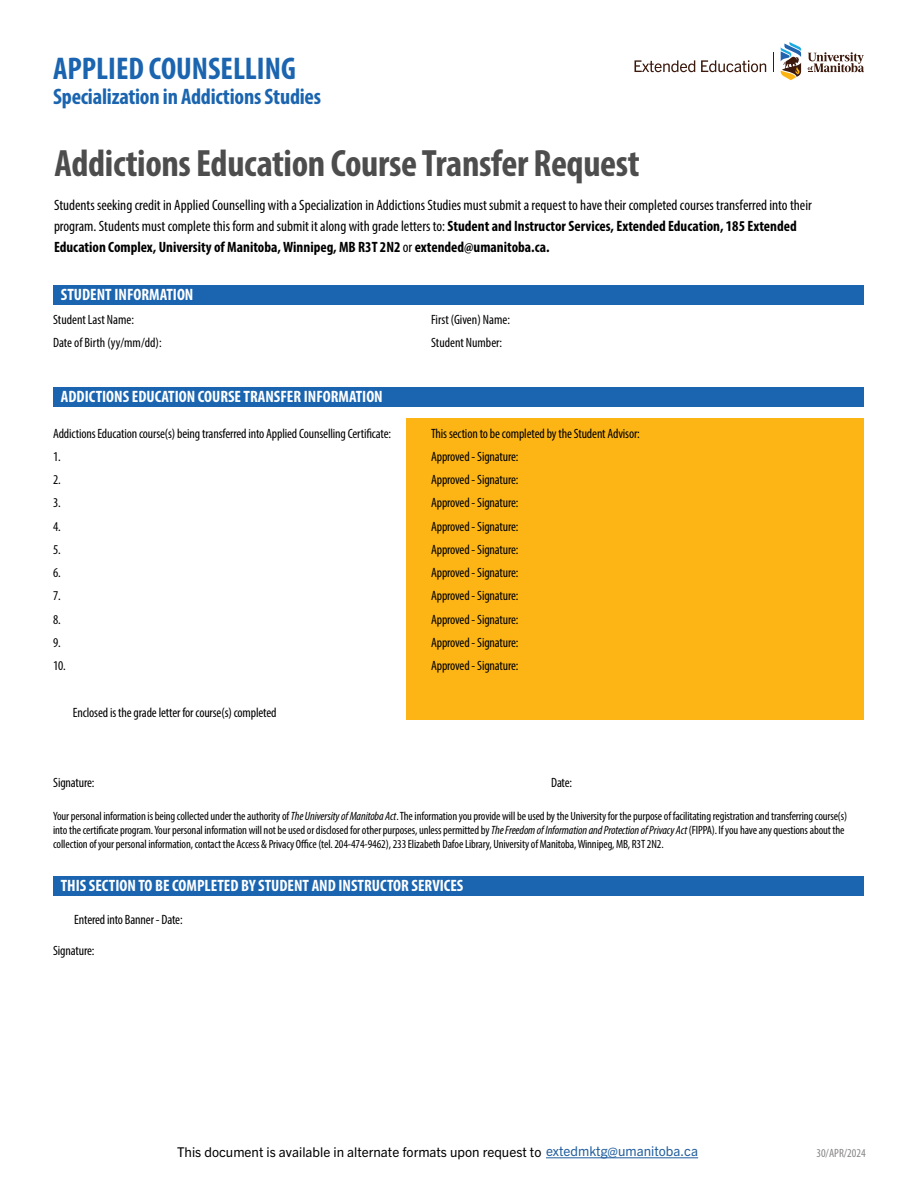
<style>
.page{position:relative;width:918px;height:1188px;background:#fff}
.page>*{position:absolute;margin:0;border:0;box-sizing:border-box;transform-origin:0 0}
.Heading_3{font:700 condensed 38.25px "Myriad Pro";letter-spacing:-.01em;color:#4e4d4d}
.Heading_1{font:700 condensed 31.5px "Myriad Pro";color:#1b65b0}
.Heading_2{font:700 condensed 22.5px "Myriad Pro";letter-spacing:-.01em;color:#1b65b0}
.Heading_4{font:700 condensed 16.5px "Myriad Pro";color:#fff}
.Paragraph_Style_1{font:condensed 15px "Myriad Pro";color:#000}
.Paragraph_Style_1-2{font:700 condensed 15px "Myriad Pro";color:#000}
.Paragraph_Style_3{font:condensed 13.5px "Myriad Pro";letter-spacing:-.01em;color:#000}
.t1{font:13.5px "Trade Gothic Next LT Pro";color:#000}
.Paragraph_Style_2{font:condensed 13.5px "Myriad Pro";color:#000}
.Paragraph_Style_4{font:condensed 13.5px "Myriad Pro";letter-spacing:-.01em;color:#000}
.t2{font:condensed 12px/14.4px "Myriad Pro";letter-spacing:-.01em;color:#000}
.t3{font:condensed 12px "Myriad Pro";color:#878586}
.s1{font-weight:700}
.s2{font-weight:400}
.s3{font-style:italic}
.s4{color:#215e9e}
</style>
<div class="page">
<svg style="left:773px;top:53px;width:1px;height:19px"></svg>
<svg style="left:634px;top:60px;width:61px;height:12px"></svg>
<svg style="left:701px;top:60px;width:65px;height:12px"></svg>
<svg style="left:808px;top:52px;width:56px;height:20px"></svg>
<svg style="left:780px;top:42px;width:22px;height:39px"></svg>
<hr style="left:546px;top:1157px;width:152px;height:1px;background:#215e9e">
<div style="left:407px;top:419px;width:457px;height:301px;background:#fcb515"></div>
<div style="left:53px;top:285px;width:811px;height:20px;background:#1b65b0"></div>
<div style="left:53px;top:387px;width:811px;height:19px;background:#1b65b0"></div>
<div style="left:53px;top:876px;width:811px;height:20px;background:#1b65b0"></div>
<h1 class="Heading_1" style="left:53px;top:49px;width:244px">APPLIED COUNSELLING</h1>
<h2 class="Heading_2" style="left:53px;top:82px;width:270px">Specialization in Addictions Studies</h2>
<h3 class="Heading_3" style="left:55px;top:139px;width:587px">Addictions Education Course Transfer Request</h3>
<p class="Paragraph_Style_1" style="left:54px;top:196px;width:759px">Students seeking credit in Applied Counselling with a Specialization in Addictions Studies must submit a request to have their completed courses transferred into their</p>
<p class="Paragraph_Style_1" style="left:54px;top:217px;width:744px">program. Students must complete this form and submit it along with grade letters to: <span class="s1">Student and Instructor Services, Extended Education, 185 Extended</span></p>
<p class="Paragraph_Style_1-2" style="left:54px;top:237px;width:497px">Education Complex, University of Manitoba, Winnipeg, MB R3T 2N2 <span class="s2">or</span> extended@umanitoba.ca.</p>
<h4 class="Heading_4" style="left:61px;top:285px;width:134px">STUDENT INFORMATION</h4>
<p class="Paragraph_Style_2" style="left:53px;top:312px;width:82px">Student Last Name:</p>
<p class="Paragraph_Style_2" style="left:431px;top:312px;width:80px">First (Given) Name:</p>
<p class="Paragraph_Style_2" style="left:53px;top:335px;width:110px">Date of Birth (yy/mm/dd):</p>
<p class="Paragraph_Style_2" style="left:431px;top:335px;width:73px">Student Number:</p>
<h4 class="Heading_4" style="left:61px;top:386px;width:323px">ADDICTIONS EDUCATION COURSE TRANSFER INFORMATION</h4>
<p class="Paragraph_Style_3" style="left:53px;top:425px;width:340px">Addictions Education course(s) being transferred into Applied Counselling Certificate:</p>
<p class="Paragraph_Style_3" style="left:431px;top:425px;width:210px">This section to be completed by the Student Advisor:</p>
<p class="Paragraph_Style_3" style="left:53px;top:448px;width:9px">1.</p>
<p class="Paragraph_Style_3" style="left:431px;top:448px;width:89px">Approved - Signature:</p>
<p class="Paragraph_Style_3" style="left:53px;top:472px;width:9px">2.</p>
<p class="Paragraph_Style_3" style="left:431px;top:472px;width:89px">Approved - Signature:</p>
<p class="Paragraph_Style_3" style="left:53px;top:495px;width:9px">3.</p>
<p class="Paragraph_Style_3" style="left:431px;top:495px;width:89px">Approved - Signature:</p>
<p class="Paragraph_Style_3" style="left:53px;top:518px;width:9px">4.</p>
<p class="Paragraph_Style_3" style="left:431px;top:518px;width:89px">Approved - Signature:</p>
<p class="Paragraph_Style_3" style="left:53px;top:541px;width:9px">5.</p>
<p class="Paragraph_Style_3" style="left:431px;top:541px;width:89px">Approved - Signature:</p>
<p class="Paragraph_Style_3" style="left:53px;top:565px;width:9px">6.</p>
<p class="Paragraph_Style_3" style="left:431px;top:565px;width:89px">Approved - Signature:</p>
<p class="Paragraph_Style_3" style="left:53px;top:588px;width:9px">7.</p>
<p class="Paragraph_Style_3" style="left:431px;top:588px;width:89px">Approved - Signature:</p>
<p class="Paragraph_Style_3" style="left:53px;top:611px;width:9px">8.</p>
<p class="Paragraph_Style_3" style="left:431px;top:611px;width:89px">Approved - Signature:</p>
<p class="Paragraph_Style_3" style="left:53px;top:634px;width:9px">9.</p>
<p class="Paragraph_Style_3" style="left:431px;top:634px;width:89px">Approved - Signature:</p>
<p class="Paragraph_Style_3" style="left:53px;top:658px;width:14px">10.</p>
<p class="Paragraph_Style_3" style="left:431px;top:658px;width:89px">Approved - Signature:</p>
<p class="Paragraph_Style_3" style="left:73px;top:704px;width:205px">Enclosed is the grade letter for course(s) completed</p>
<p class="Paragraph_Style_3" style="left:53px;top:775px;width:43px">Signature:</p>
<p class="Paragraph_Style_3" style="left:551px;top:775px;width:23px">Date:</p>
<p class="t2" style="left:53px;top:808px;width:796px">Your personal information is being collected under the authority of <span class="s3">The University of Manitoba Act</span>. The information you provide will be used by the University for the purpose of facilitating registration and transferring course(s) into the certificate program. Your personal information will not be used or disclosed for other purposes, unless permitted by <span class="s3">The Freedom of Information and Protection of Privacy Act</span> (FIPPA). If you have any questions about the collection of your personal information, contact the Access &amp; Privacy Office (tel. 204-474-9462), 233 Elizabeth Dafoe Library, University of Manitoba, Winnipeg, MB, R3T 2N2.</p>
<h4 class="Heading_4" style="left:61px;top:876px;width:404px">THIS SECTION TO BE COMPLETED BY STUDENT AND INSTRUCTOR SERVICES</h4>
<p class="Paragraph_Style_4" style="left:74px;top:911px;width:110px">Entered into Banner - Date:</p>
<p class="Paragraph_Style_4" style="left:53px;top:942px;width:43px">Signature:</p>
<p class="t1" style="left:177px;top:1143px;width:523px">This document is available in alternate formats upon request to <span class="s4">extedmktg@umanitoba.ca</span></p>
<p class="t3" style="left:816px;top:1146px;width:51px">30/APR/2024</p>
</div>
